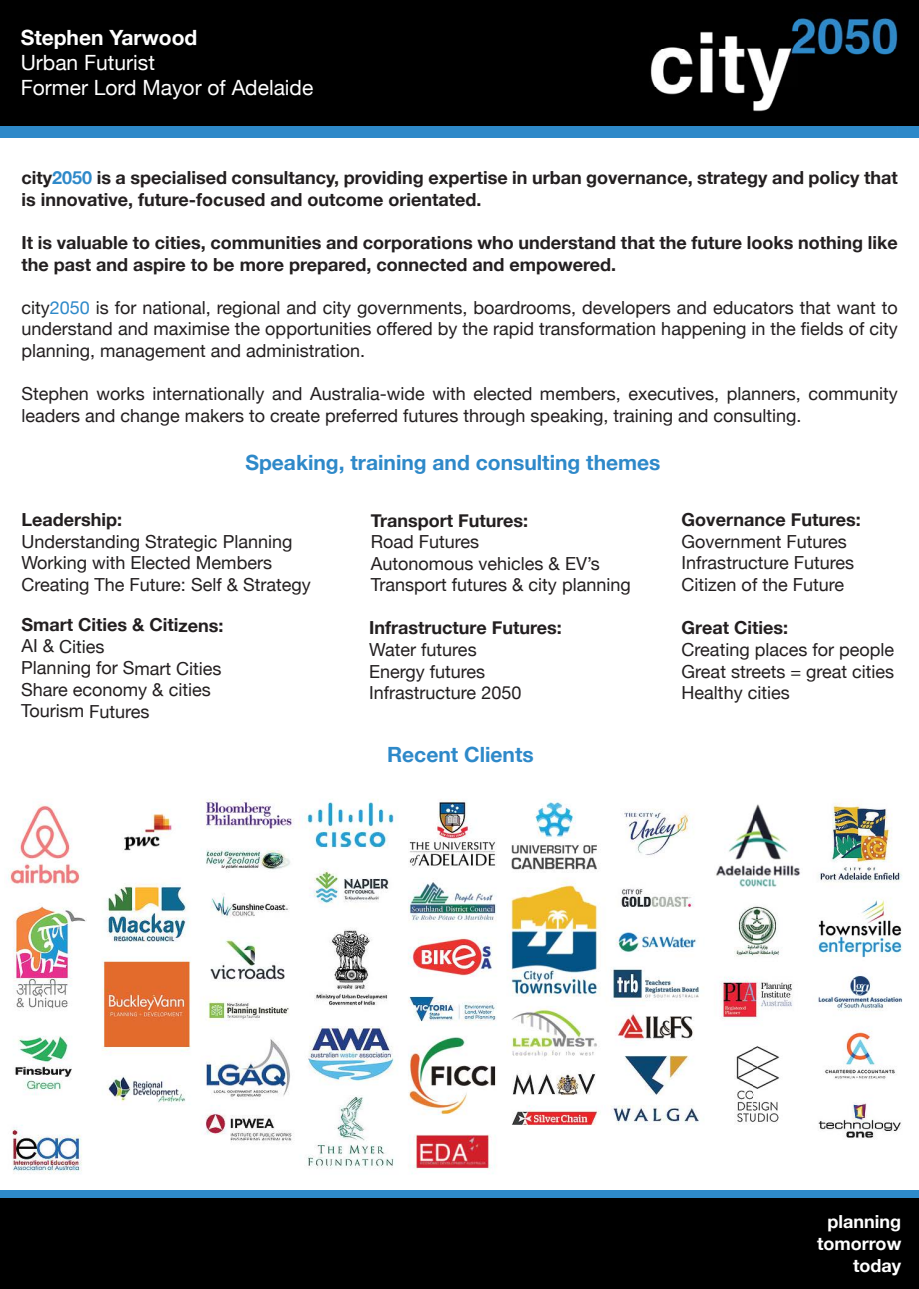
<style>
.page{position:relative;width:919px;height:1289px;background:#fff}
.page>*{position:absolute;margin:0;border:0;box-sizing:border-box;transform-origin:0 0}
.t1{font:700 21px "Helvetica Neue";color:#2e89c9}
.t2{font:21px/25.2px "Helvetica Neue";color:#fff}
.t3{font:700 21px "Helvetica Neue";color:#fff}
.t4{font:18px/21.6px "Helvetica Neue";color:#231f20}
.t5{font:700 18px/21.6px "Helvetica Neue";color:#231f20}
.t6{font:700 18px/21.6px "Helvetica Neue";color:#fff;text-align:right}
.s1{color:#2e89c9}
</style>
<div class="page">
<div style="left:0;top:1190px;width:918px;height:12px;background:#2e8aca"></div>
<div style="left:0;top:116px;width:918px;height:22px;background:#2e89c9"></div>
<div style="left:0;top:0;width:918px;height:125px;background:#000"></div>
<div style="left:0;top:1198px;width:918px;height:90px;background:#000"></div>
<img style="left:649px;top:14px;width:248px;height:112px">
<img style="left:7px;top:799px;width:896px;height:375px">
<p class="t3" style="left:21px;top:21px;width:178px">Stephen Yarwood</p>
<p class="t2" style="left:21px;top:51px;width:294px">Urban Futurist<br>Former Lord Mayor of Adelaide</p>
<p class="t5" style="left:22px;top:167px;width:877px">city<span class="s1">2050</span> is a specialised consultancy, providing expertise in urban governance, strategy and policy that is innovative, future-focused and outcome orientated.</p>
<p class="t5" style="left:22px;top:232px;width:877px">It is valuable to cities, communities and corporations who understand that the future looks nothing like the past and aspire to be more prepared, connected and empowered.</p>
<p class="t4" style="left:22px;top:297px;width:877px;text-align:justify">city<span class="s1">2050</span> is for national, regional and city governments, boardrooms, developers and educators that want to understand and maximise the opportunities offered by the rapid transformation happening in the fields of city planning, management and administration.</p>
<p class="t4" style="left:22px;top:384px;width:877px">Stephen works internationally and Australia-wide with elected members, executives, planners, community leaders and change makers to create preferred futures through speaking, training and consulting.</p>
<p class="t1" style="left:245px;top:446px;width:416px">Speaking, training and consulting themes</p>
<p class="t5" style="left:22px;top:509px;width:102px">Leadership:</p>
<p class="t4" style="left:22px;top:531px;width:291px">Understanding Strategic Planning<br>Working with Elected Members<br>Creating The Future: Self &amp; Strategy</p>
<p class="t5" style="left:22px;top:614px;width:204px">Smart Cities &amp; Citizens:</p>
<p class="t4" style="left:21px;top:636px;width:202px">AI &amp; Cities<br>Planning for Smart Cities<br>Share economy &amp; cities<br>Tourism Futures</p>
<p class="t5" style="left:371px;top:510px;width:159px">Transport Futures:</p>
<p class="t4" style="left:371px;top:532px;width:261px">Road Futures<br>Autonomous vehicles &amp; EV’s<br>Transport futures &amp; city planning</p>
<p class="t5" style="left:369px;top:617px;width:194px">Infrastructure Futures:</p>
<p class="t4" style="left:369px;top:639px;width:154px">Water futures<br>Energy futures<br>Infrastructure 2050</p>
<p class="t1" style="left:387px;top:738px;width:148px">Recent Clients</p>
<p class="t5" style="left:681px;top:509px;width:181px">Governance Futures:</p>
<p class="t4" style="left:681px;top:531px;width:174px">Government Futures<br>Infrastructure Futures<br>Citizen of the Future</p>
<p class="t5" style="left:681px;top:617px;width:108px">Great Cities:</p>
<p class="t4" style="left:681px;top:640px;width:214px;text-align:justify">Creating places for people Great streets = great cities Healthy cities</p>
<p class="t6" style="left:817px;top:1211px;width:85px">planning tomorrow today</p>
</div>
